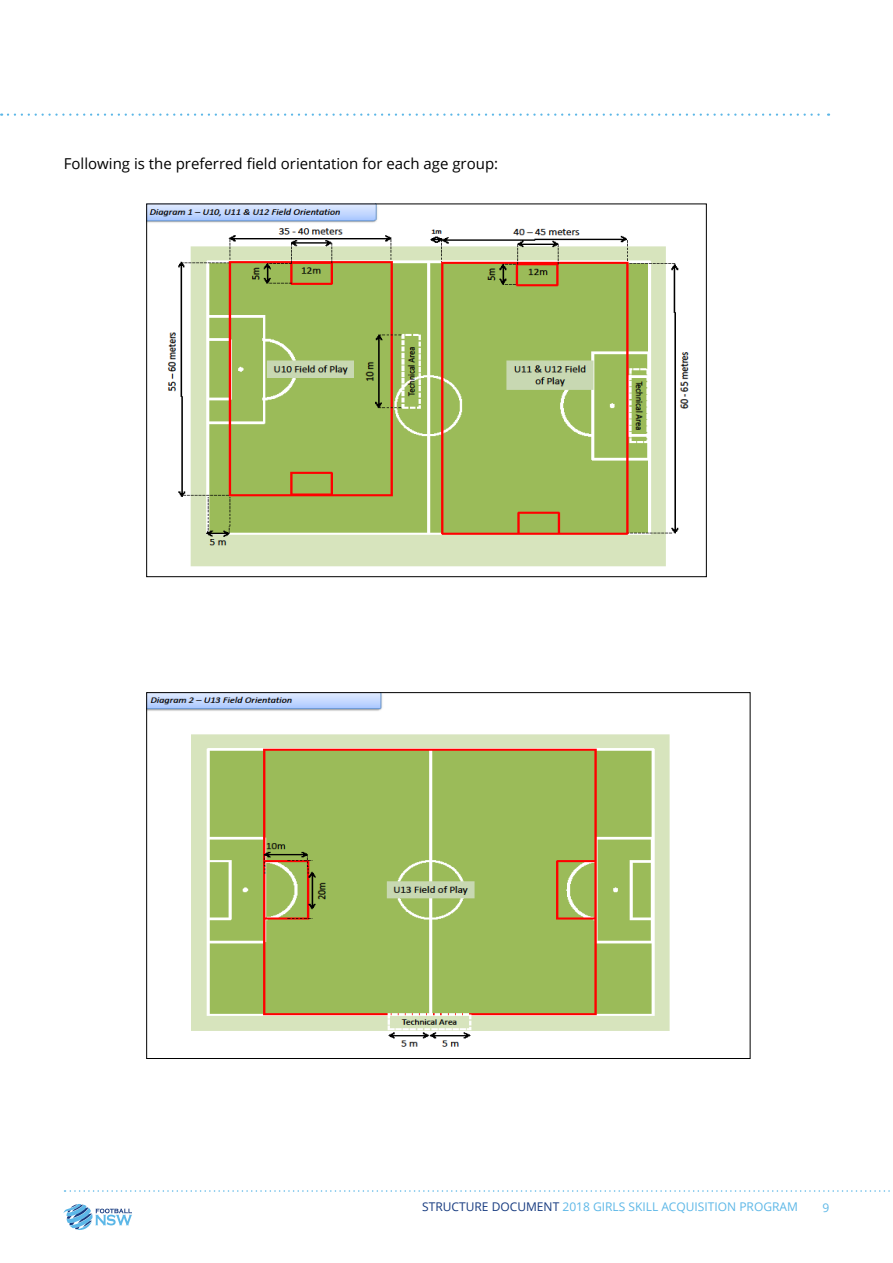
<style>
.page{position:relative;width:893px;height:1263px;background:#fff}
.page>*{position:absolute;margin:0;border:0;box-sizing:border-box;transform-origin:0 0}
.t1{font:15px "Open Sans";color:#000}
.t2{font:13.65px "Arial";color:#000}
.t3{font:12px "Open Sans";color:#5cb7e7}
.s1{color:#15397f}
</style>
<div class="page">
<svg style="left:8px;top:113px;width:821px;height:3px"></svg>
<svg style="left:64px;top:1204px;width:68px;height:26px"></svg>
<svg style="left:65px;top:1190px;width:825px;height:2px"></svg>
<img style="left:148px;top:694px;width:522px;height:353px">
<img style="left:148px;top:206px;width:541px;height:361px">
<p class="t1" style="left:64px;top:153px;width:436px">Following is the preferred field orientation for each age group:</p>
<p class="t2" style="left:249px;top:156px;width:9px">3</p>
<p class="t3" style="left:422px;top:1198px;width:377px"><span class="s1">STRUCTURE DOCUMENT</span> 2018 GIRLS SKILL ACQUISITION PROGRAM</p>
<p class="t3" style="left:822px;top:1199px;width:8px">9</p>
</div>
